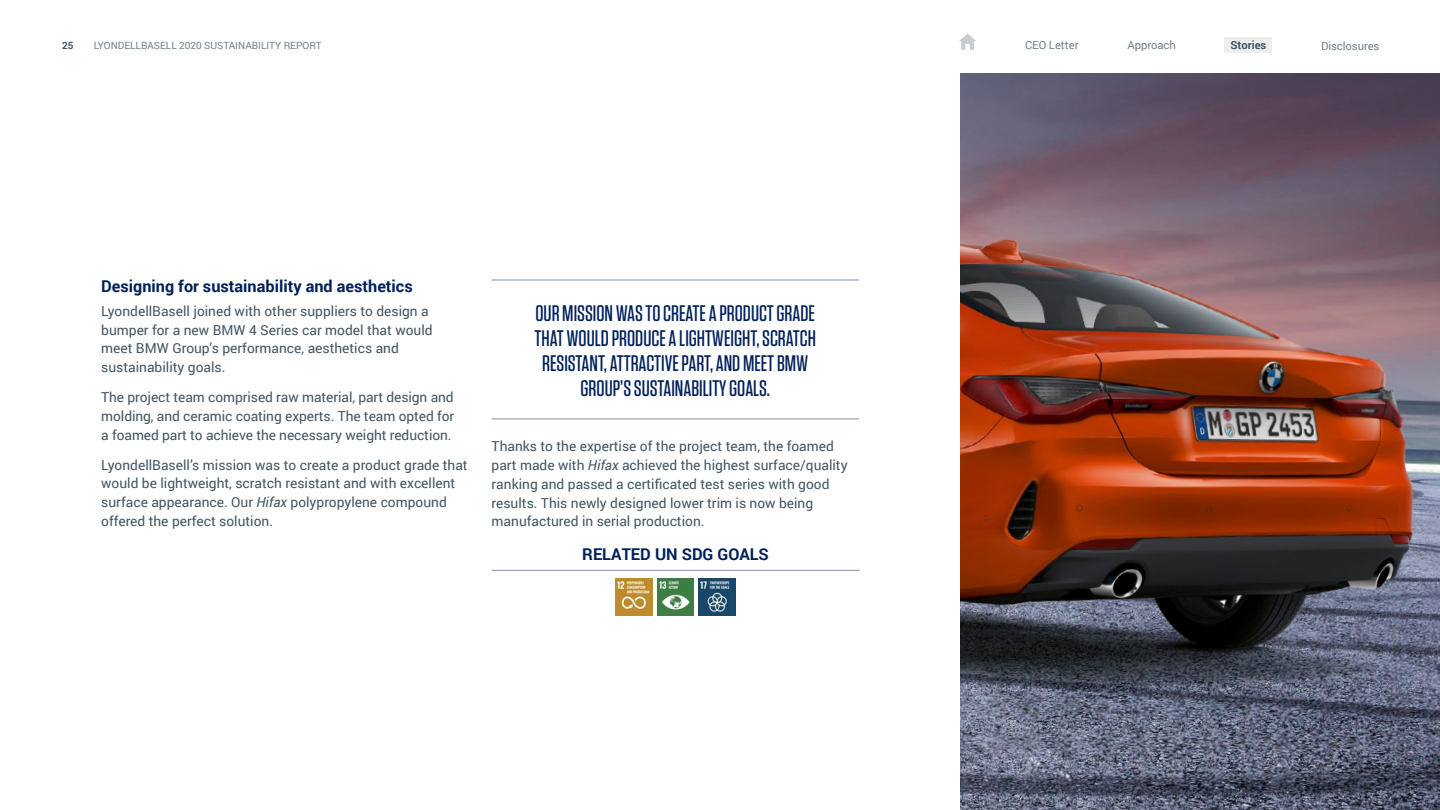
<style>
.page{position:relative;width:1440px;height:810px;background:#fff}
.page>*{position:absolute;margin:0;border:0;box-sizing:border-box;transform-origin:0 0}
.t1{font:500 22.5px/25px "Tungsten";color:#00205b;text-align:center}
.t2{font:700 16.25px "Roboto";color:#00205b}
.t3{font:13.75px/18.8px "Roboto";color:#425563}
.t4{font:11.25px "Roboto";letter-spacing:-.005em;color:#71808a}
.t5{font:700 11.25px "Roboto";letter-spacing:-.005em;color:#425563}
.t6{font:10px "Roboto";color:#71808a}
.t7{font:700 10px "Roboto";color:#425563}
.s1{font-style:italic}
</style>
<div class="page">
<img style="left:961px;top:73px;width:479px;height:737px">
<hr style="left:492px;top:418px;width:367px;height:1px;background:#8090ad">
<hr style="left:492px;top:280px;width:367px;height:1px;background:#8090ad">
<hr style="left:492px;top:570px;width:367px;height:1px;background:#8090ad">
<img style="left:616px;top:579px;width:37px;height:36px">
<img style="left:657px;top:579px;width:37px;height:36px">
<img style="left:699px;top:579px;width:36px;height:36px">
<div style="left:1225px;top:37px;width:47px;height:16px;background:#eceeef"></div>
<svg style="left:959px;top:34px;width:17px;height:16px"></svg>
<p class="t7" style="left:62px;top:39px;width:13px">25</p>
<p class="t6" style="left:94px;top:39px;width:229px">LYONDELLBASELL 2020 SUSTAINABILITY REPORT</p>
<p class="t4" style="left:1025px;top:37px;width:55px">CEO Letter</p>
<p class="t4" style="left:1128px;top:37px;width:50px">Approach</p>
<p class="t5" style="left:1231px;top:37px;width:37px">Stories</p>
<p class="t4" style="left:1321px;top:38px;width:60px">Disclosures</p>
<p class="t2" style="left:101px;top:274px;width:313px">Designing for sustainability and aesthetics</p>
<p class="t3" style="left:101px;top:301px;width:333px">LyondellBasell joined with other suppliers to design a bumper for a new BMW 4 Series car model that would meet BMW Group’s performance, aesthetics and sustainability goals.</p>
<p class="t3" style="left:101px;top:387px;width:355px;text-align:justify">The project team comprised raw material, part design and molding, and ceramic coating experts. The team opted for a foamed part to achieve the necessary weight reduction.</p>
<p class="t3" style="left:101px;top:455px;width:368px">LyondellBasell’s mission was to create a product grade that would be lightweight, scratch resistant and with excellent surface appearance. Our <span class="s1">Hifax</span> polypropylene compound offered the perfect solution.</p>
<h1 class="t1" style="left:535px;top:301px;width:283px">OUR MISSION WAS TO CREATE A PRODUCT GRADE THAT WOULD PRODUCE A LIGHTWEIGHT, SCRATCH RESISTANT, ATTRACTIVE PART, AND MEET BMW GROUP’S SUSTAINABILITY GOALS.</h1>
<p class="t3" style="left:492px;top:437px;width:358px">Thanks to the expertise of the project team, the foamed part made with <span class="s1">Hifax</span> achieved the highest surface/quality ranking and passed a certificated test series with good results. This newly designed lower trim is now being manufactured in serial production.</p>
<p class="t2" style="left:582px;top:543px;width:188px">RELATED UN SDG GOALS</p>
</div>
